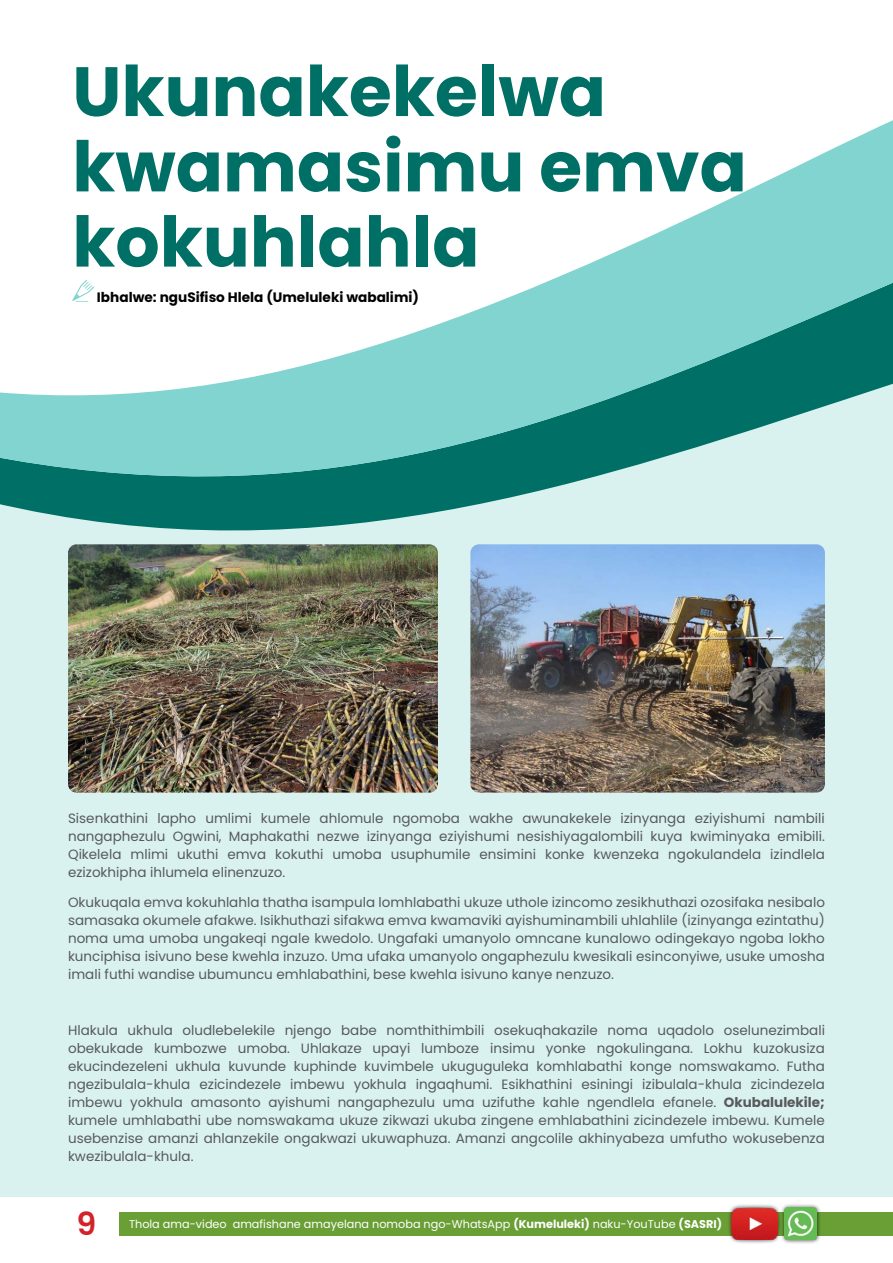
<style>
.page{position:relative;width:893px;height:1263px;background:#fff}
.page>*{position:absolute;margin:0;border:0;box-sizing:border-box;transform-origin:0 0}
.t1{font:700 69.75px/75.3px "Poppins";color:#007066}
.t2{font:600 31.65px "Poppins";color:#d2232a}
.t3{font:700 13.65px "Poppins";color:#000}
.t4{font:13.5px/18px "Poppins";color:#58595b;text-align:justify}
.t5{font:11.25px "Poppins";color:#fff}
.s1{font-weight:700}
</style>
<div class="page">
<div style="left:0;top:565px;width:893px;height:632px;background:#d9f2f0"></div>
<img style="left:68px;top:565px;width:370px;height:228px">
<img style="left:470px;top:565px;width:355px;height:228px">
<svg style="left:0;top:120px;width:893px;height:445px"></svg>
<div style="left:119px;top:1212px;width:774px;height:23px;background:#6a9f35"></div>
<div style="left:780px;top:1203px;width:41px;height:41px;background:#000;opacity:.75"></div>
<img style="left:784px;top:1208px;width:32px;height:32px">
<div style="left:727px;top:1203px;width:54px;height:41px;background:#000;opacity:.75"></div>
<img style="left:732px;top:1208px;width:45px;height:32px">
<svg style="left:72px;top:280px;width:22px;height:22px"></svg>
<h1 class="t1" style="left:72px;top:54px;width:676px">Ukunakekelwa kwamasimu emva kokuhlahla</h1>
<p class="t3" style="left:97px;top:289px;width:323px">Ibhalwe: nguSifiso Hlela (Umeluleki wabalimi)</p>
<p class="t4" style="left:68px;top:809px;width:758px">Sisenkathini lapho umlimi kumele ahlomule ngomoba wakhe awunakekele izinyanga eziyishumi nambili nangaphezulu Ogwini, Maphakathi nezwe izinyanga eziyishumi nesishiyagalombili kuya kwiminyaka emibili.<br>Qikelela mlimi ukuthi emva kokuthi umoba usuphumile ensimini konke kwenzeka ngokulandela izindlela ezizokhipha ihlumela elinenzuzo.</p>
<p class="t4" style="left:68px;top:893px;width:758px">Okukuqala emva kokuhlahla thatha isampula lomhlabathi ukuze uthole izincomo zesikhuthazi ozosifaka nesibalo samasaka okumele afakwe. Isikhuthazi sifakwa emva kwamaviki ayishuminambili uhlahlile (izinyanga ezintathu) noma uma umoba ungakeqi ngale kwedolo. Ungafaki umanyolo omncane kunalowo odingekayo ngoba lokho kunciphisa isivuno bese kwehla inzuzo. Uma ufaka umanyolo ongaphezulu kwesikali esinconyiwe, usuke umosha imali futhi wandise ubumuncu emhlabathini, bese kwehla isivuno kanye nenzuzo.</p>
<p class="t4" style="left:68px;top:1021px;width:758px">Hlakula ukhula oludlebelekile njengo babe nomthithimbili osekuqhakazile noma uqadolo oselunezimbali obekukade kumbozwe umoba. Uhlakaze upayi lumboze insimu yonke ngokulingana. Lokhu kuzokusiza ekucindezeleni ukhula kuvunde kuphinde kuvimbele ukuguguleka komhlabathi konge nomswakamo. Futha ngezibulala-khula ezicindezele imbewu yokhula ingaqhumi. Esikhathini esiningi izibulala-khula zicindezela imbewu yokhula amasonto ayishumi nangaphezulu uma uzifuthe kahle ngendlela efanele. <span class="s1">Okubalulekile; </span>kumele umhlabathi ube nomswakama ukuze zikwazi ukuba zingene emhlabathini zicindezele imbewu. Kumele usebenzise amanzi ahlanzekile ongakwazi ukuwaphuza. Amanzi angcolile akhinyabeza umfutho wokusebenza kwezibulala-khula.</p>
<h2 class="t2" style="left:77px;top:1205px;width:21px">9</h2>
<p class="t5" style="left:129px;top:1217px;width:595px">Thola ama-video amafishane amayelana nomoba ngo-WhatsApp <span class="s1">(Kumeluleki)</span> naku-YouTube <span class="s1">(SASRI)</span></p>
</div>
